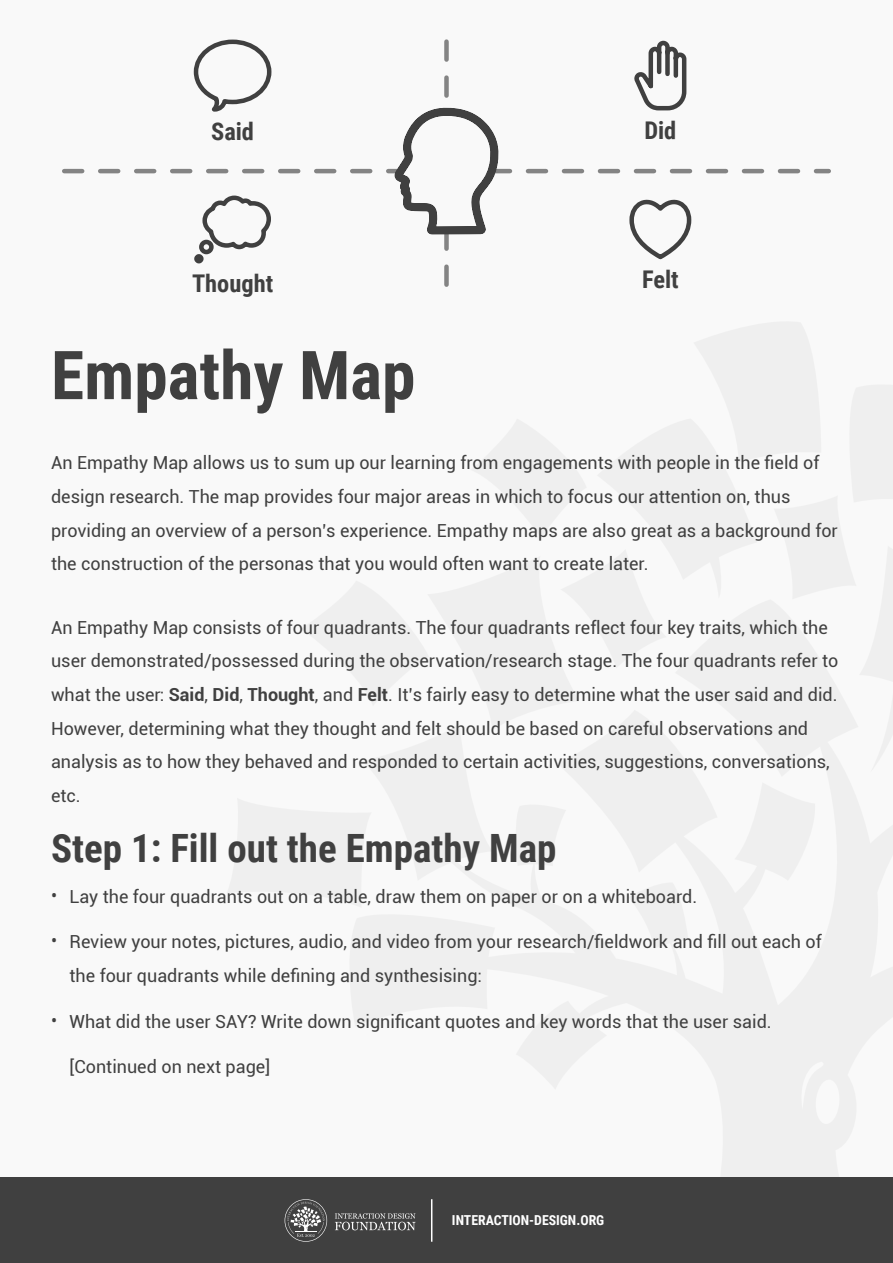
<style>
.page{position:relative;width:893px;height:1263px;background:#f9f9f9}
.page>*{position:absolute;margin:0;border:0;box-sizing:border-box;transform-origin:0 0}
.t1{font:700 67.5px "Roboto Condensed";color:#404040}
.t2{font:700 39px "Roboto Condensed";color:#404040}
.t3{font:700 24.45px "Roboto Condensed";color:#404040}
.t4{font:18px/33.6px "Roboto";color:#404040}
.t5{font:700 13.8px "Roboto Condensed";color:#fff}
.s1{font-weight:700}
</style>
<div class="page">
<div style="left:0;top:1178px;width:893px;height:85px;background:#404040"></div>
<svg style="left:335px;top:1213px;width:81px;height:17px"></svg>
<svg style="left:285px;top:1199px;width:42px;height:43px"></svg>
<hr style="left:431px;top:1199px;width:1px;height:43px;background:#fff">
<svg style="left:64px;top:39px;width:765px;height:248px"></svg>
<h3 class="t3" style="left:211px;top:114px;width:44px">Said</h3>
<h3 class="t3" style="left:644px;top:113px;width:34px">Did</h3>
<h3 class="t3" style="left:192px;top:266px;width:83px">Thought</h3>
<h3 class="t3" style="left:642px;top:262px;width:38px">Felt</h3>
<h1 class="t1" style="left:51px;top:328px;width:366px">Empathy Map</h1>
<p class="t4" style="left:51px;top:446px;width:788px">An Empathy Map allows us to sum up our learning from engagements with people in the field of design research. The map provides four major areas in which to focus our attention on, thus providing an overview of a person’s experience. Empathy maps are also great as a background for the construction of the personas that you would often want to create later.</p>
<p class="t4" style="left:51px;top:610px;width:789px">An Empathy Map consists of four quadrants. The four quadrants reflect four key traits, which the user demonstrated/possessed during the observation/research stage. The four quadrants refer to what the user: <span class="s1">Said</span>, <span class="s1">Did</span>, <span class="s1">Thought</span>, and <span class="s1">Felt</span>. It’s fairly easy to determine what the user said and did.<br>However, determining what they thought and felt should be based on careful observations and analysis as to how they behaved and responded to certain activities, suggestions, conversations, etc.</p>
<h2 class="t2" style="left:51px;top:820px;width:507px">Step 1: Fill out the Empathy Map</h2>
<p class="t4" style="left:51px;top:878px;width:8px">•</p>
<p class="t4" style="left:51px;top:923px;width:8px">•</p>
<p class="t4" style="left:51px;top:1003px;width:8px">•</p>
<p class="t4" style="left:70px;top:879px;width:629px">Lay the four quadrants out on a table, draw them on paper or on a whiteboard.</p>
<p class="t4" style="left:70px;top:924px;width:754px">Review your notes, pictures, audio, and video from your research/fieldwork and fill out each of the four quadrants while defining and synthesising:</p>
<p class="t4" style="left:70px;top:1004px;width:704px">What did the user SAY? Write down significant quotes and key words that the user said.</p>
<p class="t4" style="left:70px;top:1049px;width:202px">[Continued on next page]</p>
<p class="t5" style="left:452px;top:1210px;width:154px">INTERACTION-DESIGN.ORG</p>
</div>
